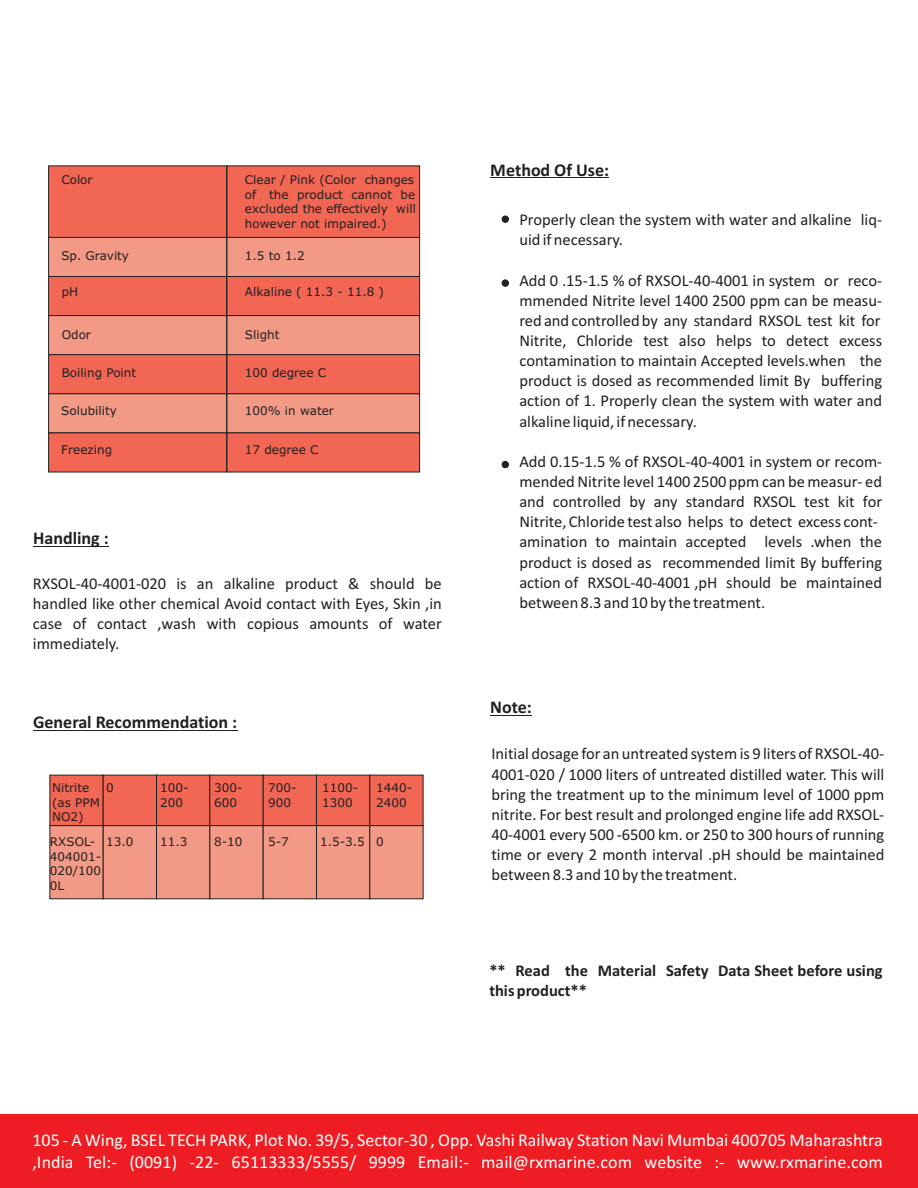
<style>
.page{position:relative;width:918px;height:1188px;background:#fff}
.page>*{position:absolute;margin:0;border:0;box-sizing:border-box;transform-origin:0 0}
.t1{font:18px/21.9px "Calibri";color:#fff}
.t2{font:700 18px "Calibri";color:#231f20}
.t3{font:16.5px/20.1px "Calibri";color:#231f20;text-align:justify}
.t4{font:700 16.5px/20.1px "Calibri";color:#231f20}
.t5{font:12px/14.5px "Verdana";color:#231f20}
</style>
<div class="page">
<div style="left:0;top:1114px;width:918px;height:74px;background:#ee1d23"></div>
<svg style="left:48px;top:166px;width:372px;height:306px;background:#eb7664"></svg>
<hr style="left:33px;top:546px;width:76px;height:1px;background:#231f20">
<hr style="left:33px;top:730px;width:204px;height:1px;background:#231f20">
<svg style="left:50px;top:775px;width:373px;height:124px;background:#ea806e"></svg>
<hr style="left:490px;top:177px;width:114px;height:1px;background:#231f20">
<div style="left:502px;top:216px;width:7px;height:7px;background:#231f20;border:1px solid #231f20;border-radius:50%"></div>
<div style="left:502px;top:280px;width:7px;height:6px;background:#231f20;border:1px solid #231f20;border-radius:50%"></div>
<div style="left:502px;top:461px;width:7px;height:7px;background:#231f20;border:1px solid #231f20;border-radius:50%"></div>
<hr style="left:490px;top:715px;width:37px;height:1px;background:#231f20">
<p class="t5" style="left:61px;top:174px;width:33px">Color</p>
<p class="t5" style="left:61px;top:249px;width:69px">Sp. Gravity</p>
<p class="t5" style="left:62px;top:286px;width:18px">pH</p>
<p class="t5" style="left:62px;top:329px;width:31px">Odor</p>
<p class="t5" style="left:62px;top:366px;width:76px">Boiling Point</p>
<p class="t5" style="left:61px;top:404px;width:57px">Solubility</p>
<p class="t5" style="left:61px;top:444px;width:52px">Freezing</p>
<p class="t2" style="left:33px;top:531px;width:77px">Handling :</p>
<p class="t5" style="left:245px;top:174px;width:173px">Clear / Pink (Color changes of the product cannot be excluded the effectively will however not impaired.)</p>
<p class="t5" style="left:245px;top:249px;width:61px">1.5 to 1.2</p>
<p class="t5" style="left:245px;top:286px;width:141px">Alkaline ( 11.3 - 11.8 )</p>
<p class="t5" style="left:245px;top:329px;width:36px">Slight</p>
<p class="t5" style="left:245px;top:366px;width:83px">100 degree C</p>
<p class="t5" style="left:245px;top:404px;width:91px">100% in water</p>
<p class="t5" style="left:245px;top:444px;width:75px">17 degree C</p>
<p class="t3" style="left:33px;top:575px;width:410px">RXSOL-40-4001-020 is an alkaline product &amp; should be handled like other chemical Avoid contact with Eyes, Skin ,in case of contact ,wash with copious amounts of water immediately.</p>
<p class="t2" style="left:33px;top:715px;width:206px">General Recommendation :</p>
<p class="t5" style="left:106px;top:782px;width:9px">0</p>
<p class="t5" style="left:52px;top:782px;width:49px">Nitrite (as PPM<br>NO2)</p>
<p class="t5" style="left:50px;top:836px;width:53px">RXSOL-<br>404001-<br>020/100<br>0L</p>
<p class="t5" style="left:106px;top:836px;width:29px">13.0</p>
<p class="t5" style="left:160px;top:782px;width:30px">100-<br>200</p>
<p class="t5" style="left:160px;top:836px;width:29px">11.3</p>
<p class="t5" style="left:214px;top:782px;width:30px">300-<br>600</p>
<p class="t5" style="left:214px;top:836px;width:30px">8-10</p>
<p class="t5" style="left:268px;top:782px;width:30px">700-<br>900</p>
<p class="t5" style="left:268px;top:836px;width:22px">5-7</p>
<p class="t5" style="left:322px;top:782px;width:37px">1100-<br>1300</p>
<p class="t5" style="left:320px;top:836px;width:46px">1.5-3.5</p>
<p class="t5" style="left:376px;top:782px;width:37px">1440-<br>2400</p>
<p class="t5" style="left:376px;top:836px;width:9px">0</p>
<p class="t2" style="left:490px;top:162px;width:120px">Method Of Use:</p>
<p class="t3" style="left:519px;top:211px;width:364px">Properly clean the system with water and alkaline liq&shy;uid if necessary.</p>
<p class="t3" style="left:519px;top:271px;width:364px">Add 0 .15-1.5 % of RXSOL-40-4001 in system or reco&shy;mmended Nitrite level 1400 2500 ppm can be measu&shy;red and controlled by any standard RXSOL test kit for Nitrite, Chloride test also helps to detect excess contamination to maintain Accepted levels.when the product is dosed as recommended limit By buffering action of 1. Properly clean the system with water and alkaline liquid, if necessary.</p>
<p class="t3" style="left:519px;top:453px;width:364px;text-align:left">Add 0.15-1.5 % of RXSOL-40-4001 in system or recom&shy;mended Nitrite level 1400 2500 ppm can be measur- ed and controlled by any standard RXSOL test kit for Nitrite, Chloride test also helps to detect excess cont&shy;amination to maintain accepted levels .when the product is dosed as recommended limit By buffering action of RXSOL-40-4001 ,pH should be maintained between 8.3 and 10 by the treatment.</p>
<p class="t2" style="left:490px;top:700px;width:43px">Note:</p>
<p class="t3" style="left:491px;top:745px;width:395px">Initial dosage for an untreated system is 9 liters of RXSOL-40- 4001-020 / 1000 liters of untreated distilled water. This will bring the treatment up to the minimum level of 1000 ppm nitrite. For best result and prolonged engine life add RXSOL-40-4001 every 500 -6500 km. or 250 to 300 hours of running time or every 2 month interval .pH should be maintained between 8.3 and 10 by the treatment.</p>
<p class="t4" style="left:489px;top:962px;width:395px">** Read the Material Safety Data Sheet before using this product**</p>
<p class="t1" style="left:32px;top:1130px;width:852px">105 - A Wing, BSEL TECH PARK, Plot No. 39/5, Sector-30 , Opp. Vashi Railway Station Navi Mumbai 400705 Maharashtra ,India Tel:- (0091) -22- 65113333/5555/ 9999 Email:- mail@rxmarine.com website :- www.rxmarine.com</p>
</div>
